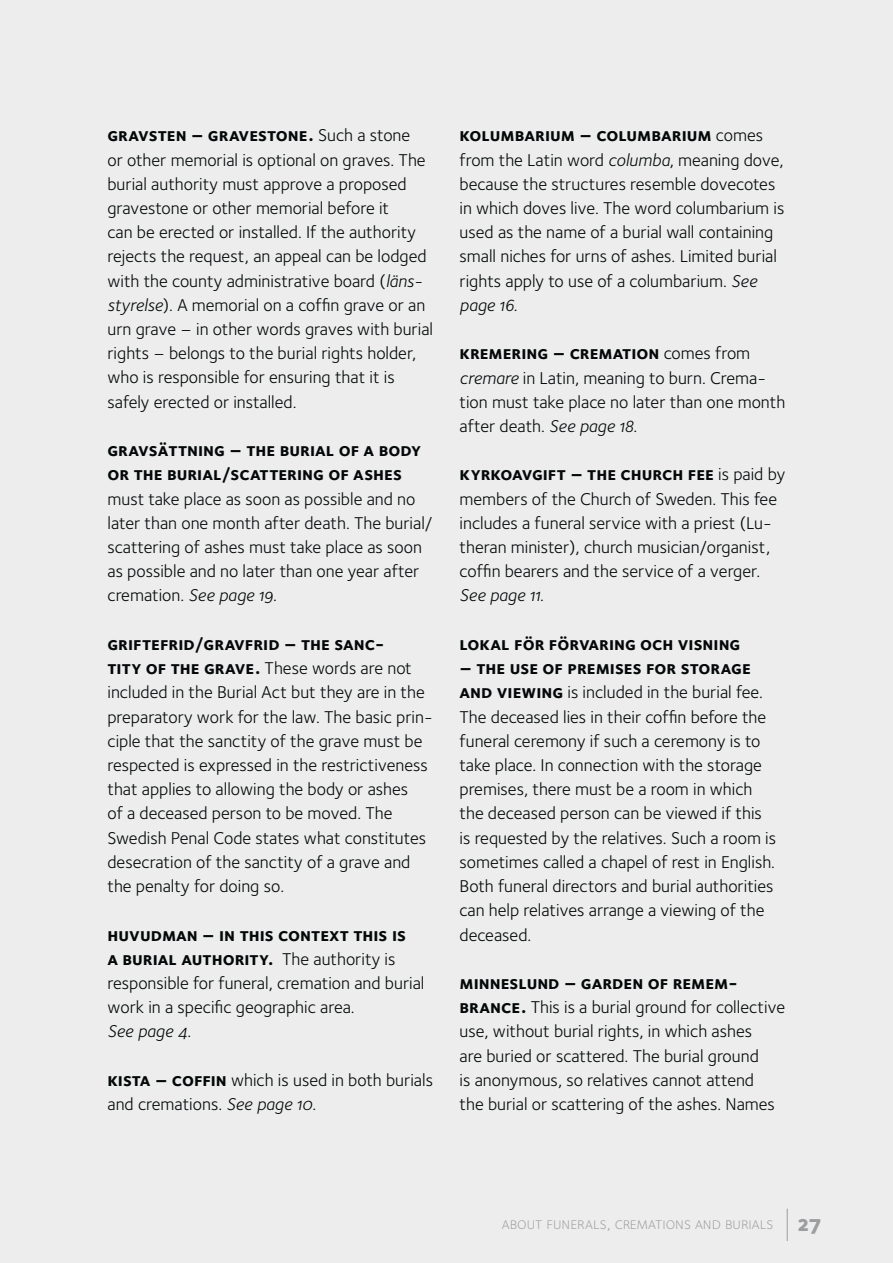
<style>
.page{position:relative;width:893px;height:1263px;background:#ededed}
.page>*{position:absolute;margin:0;border:0;box-sizing:border-box;transform-origin:0 0}
.t1{font:18.6px/24.2px "Foundry Sterling Bold Expert";color:#040809}
.t2{font:17.7px/24.2px "Foundry Sterling";color:#040809}
.t3{font:17.7px "Foundry Sterling Book Italic OSF";color:#040809}
.t4{font:16.8px "Foundry Sterling Light Expert";color:#9c9d9f}
.t5{font:16.8px "Foundry Sterling Book Expert";color:#9c9d9f}
.s1{font-family:"Foundry Sterling";font-size:17.7px}
.s2{font-style:italic}
.s3{font-family:"Foundry Sterling Book Italic OSF"}
.s4{font-family:"Foundry Sterling Bold Expert";font-size:18.6px}
.s5{font-family:"Foundry Sterling Extra Bold OSF";font-size:22.35px}
</style>
<div class="page">
<hr style="left:787px;top:1209px;width:1px;height:32px;background:#9c9d9f">
<p class="t1" style="left:107px;top:123px;width:304px">gravsten – gravestone. <span class="s1">Such a stone</span></p>
<p class="t2" style="left:107px;top:148px;width:327px">or other memorial is optional on graves. The burial authority must approve a proposed gravestone or other memorial before it<br>can be erected or installed. If the authority rejects the request, an appeal can be lodged with the county administrative board (<span class="s2">läns&shy;styrelse</span>). A memorial on a coffin grave or an urn grave – in other words graves with burial rights – belongs to the burial rights holder, who is responsible for ensuring that it is safely erected or installed.</p>
<p class="t1" style="left:107px;top:438px;width:315px">gravsättning – the burial of a body or the burial/scattering of ashes</p>
<p class="t2" style="left:107px;top:487px;width:327px">must take place as soon as possible and no later than one month after death. The burial/ scattering of ashes must take place as soon as possible and no later than one year after cremation. <span class="s3">See page 19.</span></p>
<p class="t1" style="left:107px;top:631px;width:278px">griftefrid/gravfrid – the sanc-</p>
<p class="t2" style="left:107px;top:657px;width:327px"><span class="s4">tity of the grave.</span> These words are not included in the Burial Act but they are in the preparatory work for the law. The basic prin&shy;ciple that the sanctity of the grave must be respected is expressed in the restrictiveness that applies to allowing the body or ashes<br>of a deceased person to be moved. The Swedish Penal Code states what constitutes desecration of the sanctity of a grave and the penalty for doing so.</p>
<p class="t1" style="left:107px;top:922px;width:300px">huvudman – in this context this is a burial authority. <span class="s1">The authority is</span></p>
<p class="t2" style="left:107px;top:972px;width:318px">responsible for funeral, cremation and burial work in a specific geographic area.</p>
<p class="t3" style="left:107px;top:1025px;width:85px">See page 4.</p>
<p class="t2" style="left:107px;top:1069px;width:327px"><span class="s4">kista – coffin</span> which is used in both burials and cremations. <span class="s3">See page 10.</span></p>
<p class="t1" style="left:459px;top:123px;width:305px">kolumbarium – columbarium <span class="s1">comes</span></p>
<p class="t2" style="left:459px;top:148px;width:326px">from the Latin word <span class="s2">columba</span>, meaning dove, because the structures resemble dovecotes in which doves live. The word columbarium is used as the name of a burial wall containing small niches for urns of ashes. Limited burial rights apply to use of a columbarium. <span class="s3">See</span></p>
<p class="t3" style="left:459px;top:298px;width:59px">page 16.</p>
<p class="t1" style="left:459px;top:341px;width:292px">kremering – cremation <span class="s1">comes from</span></p>
<p class="t2" style="left:459px;top:366px;width:327px"><span class="s2">cremare</span> in Latin, meaning to burn. Crema&shy;tion must take place no later than one month after death. <span class="s3">See page 18.</span></p>
<p class="t1" style="left:459px;top:462px;width:327px">kyrkoavgift – the church fee <span class="s1">is paid by</span></p>
<p class="t2" style="left:459px;top:487px;width:319px">members of the Church of Sweden. This fee includes a funeral service with a priest (Lu&shy;theran minister), church musician/organist, coffin bearers and the service of a verger.</p>
<p class="t3" style="left:459px;top:589px;width:86px">See page 11.</p>
<p class="t1" style="left:459px;top:631px;width:282px">lokal för förvaring och visning</p>
<p class="t1" style="left:459px;top:656px;width:293px">– the use of premises for storage</p>
<p class="t2" style="left:459px;top:681px;width:318px"><span class="s4">and viewing</span> is included in the burial fee.<br>The deceased lies in their coffin before the funeral ceremony if such a ceremony is to take place. In connection with the storage premises, there must be a room in which the deceased person can be viewed if this is requested by the relatives. Such a room is sometimes called a chapel of rest in English.<br>Both funeral directors and burial authorities can help relatives arrange a viewing of the deceased.</p>
<p class="t1" style="left:459px;top:971px;width:280px">minneslund – garden of remem-</p>
<p class="t2" style="left:459px;top:996px;width:327px"><span class="s4">brance.</span> This is a burial ground for collective use, without burial rights, in which ashes<br>are buried or scattered. The burial ground<br>is anonymous, so relatives cannot attend<br>the burial or scattering of the ashes. Names</p>
<p class="t4" style="left:502px;top:1213px;width:321px">about funerals, cremations and burials <span class="s5">27</span></p>
<p class="t5" style="left:490px;top:1213px;width:283px">about funerals, cremations and burials</p>
</div>
